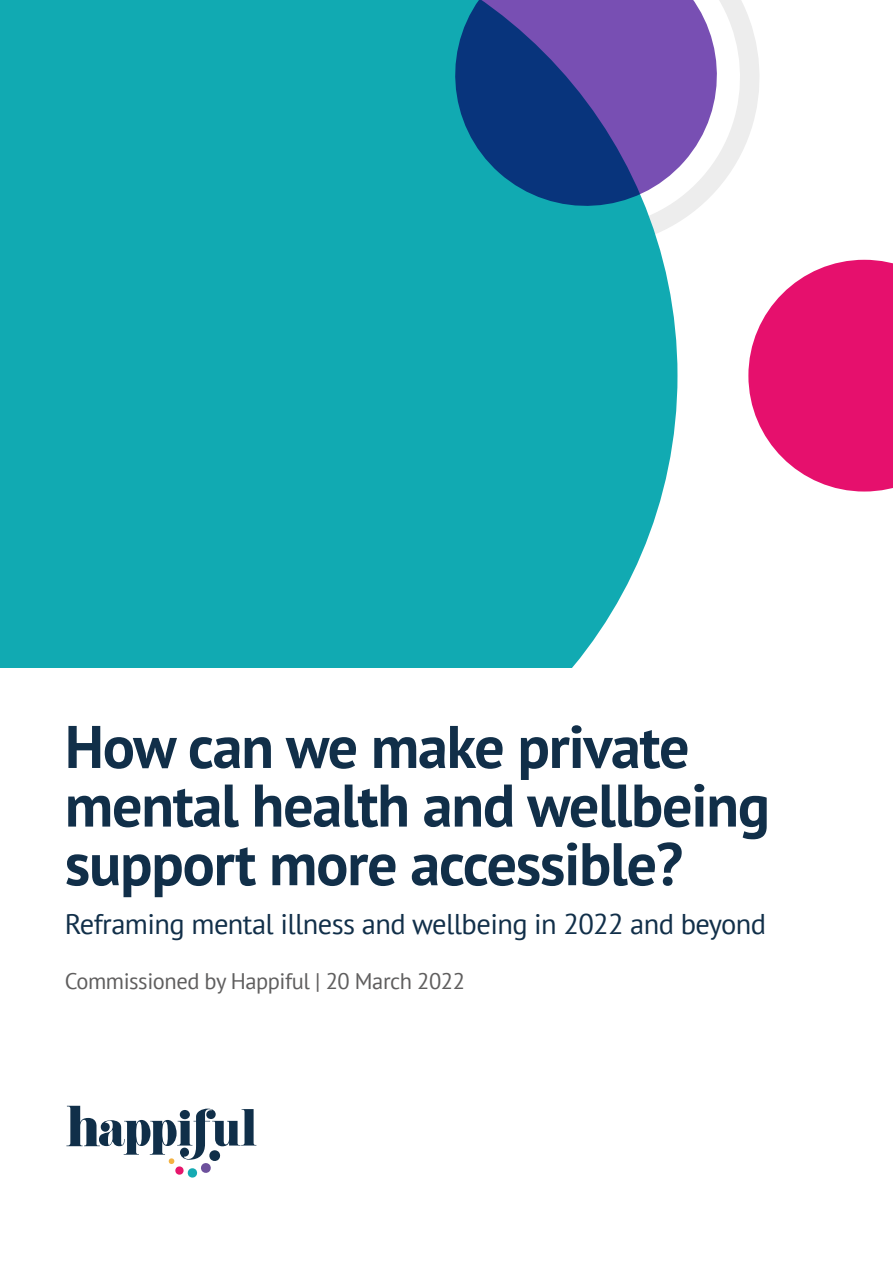
<style>
.page{position:relative;width:893px;height:1263px;background:#fff}
.page>*{position:absolute;margin:0;border:0;box-sizing:border-box;transform-origin:0 0}
.t1{font:700 60px/58.7px "PT Sans";letter-spacing:-.02em;color:#112f49}
.t2{font:28.5px "PT Sans";letter-spacing:-.02em;color:#112f49}
.t3{font:22.5px "PT Sans";letter-spacing:-.02em;color:#5f5e5e}
</style>
<div class="page">
<svg style="left:677px;top:0;width:82px;height:223px"></svg>
<div style="left:0;top:0;width:677px;height:668px;background:#11aab2"></div>
<svg style="left:440px;top:0;width:292px;height:221px;background:#516ba9"></svg>
<svg style="left:748px;top:260px;width:145px;height:231px"></svg>
<svg style="left:66px;top:1106px;width:190px;height:72px"></svg>
<p class="t1" style="left:65px;top:716px;width:707px">How can we make private mental health and wellbeing support more accessible?</p>
<p class="t2" style="left:65px;top:905px;width:703px">Reframing mental illness and wellbeing in 2022 and beyond</p>
<p class="t3" style="left:65px;top:966px;width:402px">Commissioned by Happiful | 20 March 2022</p>
</div>
